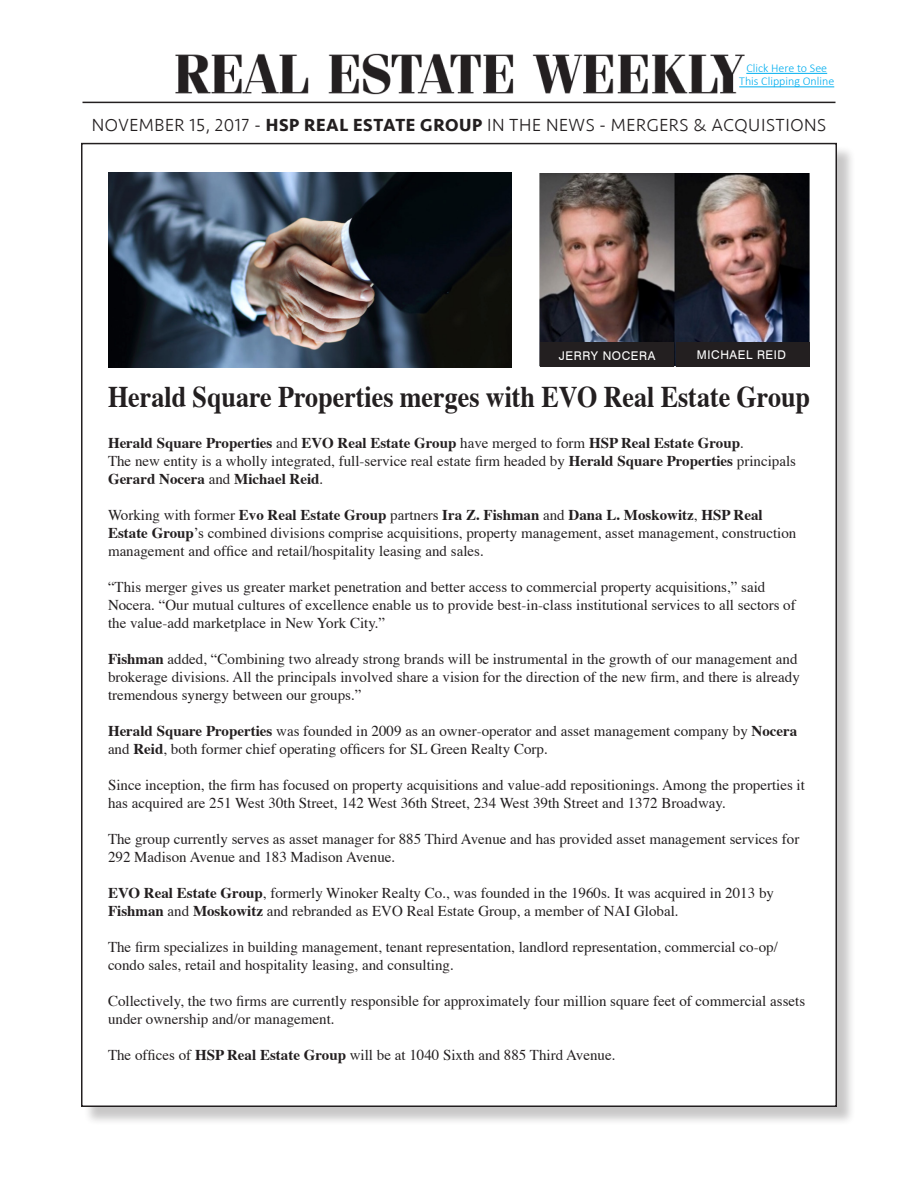
<style>
.page{position:relative;width:918px;height:1188px;background:#fff}
.page>*{position:absolute;margin:0;border:0;box-sizing:border-box;transform-origin:0 0}
.t1{font:700 30px "Times";color:#231f20;scale:.87 1}
.t2{font:300 18px "Seravek";letter-spacing:.03em;color:#231f20}
.t3{font:15px/18px "Times";color:#231f20}
.t4{font:700 15px "Times";color:#231f20}
.t5{font:300 12px "Calibri";color:#00aeef}
.t6{font:12px "Swiss 721 BT";letter-spacing:.05em;color:#fff}
.s1{font-weight:700}
.s2{font-weight:400}
</style>
<div class="page">
<div style="left:83px;top:145px;width:772px;height:980px;background:#231f20;opacity:.25"></div>
<div style="left:82px;top:144px;width:754px;height:962px;background:#fff"></div>
<hr style="left:82px;top:102px;width:754px;height:1px;background:#231f20">
<img style="left:175px;top:53px;width:574px;height:42px">
<hr style="left:746px;top:73px;width:81px;height:1px;background:#00aeef">
<hr style="left:739px;top:87px;width:95px;height:1px;background:#00aeef">
<img style="left:108px;top:173px;width:403px;height:194px">
<img style="left:539px;top:173px;width:271px;height:194px">
<div style="left:540px;top:342px;width:134px;height:24px;background:#231f20"></div>
<div style="left:676px;top:342px;width:134px;height:24px;background:#231f20"></div>
<p class="t5" style="left:746px;top:60px;width:82px">Click Here to See</p>
<p class="t5" style="left:739px;top:74px;width:97px">This Clipping Online</p>
<p class="t2" style="left:92px;top:114px;width:736px">NOVEMBER 15, 2017 - <span class="s1">HSP REAL ESTATE GROUP</span> IN THE NEWS - MERGERS &amp; ACQUISTIONS</p>
<p class="t6" style="left:559px;top:348px;width:98px">JERRY NOCERA</p>
<p class="t6" style="left:697px;top:347px;width:91px">MICHAEL REID</p>
<p class="t1" style="left:108px;top:368px;width:809px">Herald Square Properties merges with EVO Real Estate Group</p>
<p class="t4" style="left:108px;top:428px;width:637px">Herald Square Properties <span class="s2">and</span> EVO Real Estate Group <span class="s2">have merged to form</span> HSP Real Estate Group<span class="s2">.</span></p>
<p class="t3" style="left:108px;top:450px;width:690px">The new entity is a wholly integrated, full-service real estate firm headed by <span class="s1">Herald Square Properties</span> principals<br><span class="s1">Gerard Nocera</span> and <span class="s1">Michael Reid</span>.</p>
<p class="t3" style="left:108px;top:504px;width:690px">Working with former <span class="s1">Evo Real Estate Group</span> partners <span class="s1">Ira Z. Fishman</span> and <span class="s1">Dana L. Moskowitz</span>, <span class="s1">HSP Real<br>Estate Group</span>’s combined divisions comprise acquisitions, property management, asset management, construction management and office and retail/hospitality leasing and sales.</p>
<p class="t3" style="left:108px;top:576px;width:689px">“This merger gives us greater market penetration and better access to commercial property acquisitions,” said<br>Nocera. “Our mutual cultures of excellence enable us to provide best-in-class institutional services to all sectors of the value-add marketplace in New York City.”</p>
<p class="t3" style="left:108px;top:648px;width:693px"><span class="s1">Fishman</span> added, “Combining two already strong brands will be instrumental in the growth of our management and brokerage divisions. All the principals involved share a vision for the direction of the new firm, and there is already tremendous synergy between our groups.”</p>
<p class="t3" style="left:108px;top:720px;width:691px"><span class="s1">Herald Square Properties</span> was founded in 2009 as an owner-operator and asset management company by <span class="s1">Nocera </span>and <span class="s1">Reid</span>, both former chief operating officers for SL Green Realty Corp.</p>
<p class="t3" style="left:108px;top:774px;width:698px">Since inception, the firm has focused on property acquisitions and value-add repositionings. Among the properties it has acquired are 251 West 30th Street, 142 West 36th Street, 234 West 39th Street and 1372 Broadway.</p>
<p class="t3" style="left:108px;top:828px;width:693px">The group currently serves as asset manager for 885 Third Avenue and has provided asset management services for<br>292 Madison Avenue and 183 Madison Avenue.</p>
<p class="t3" style="left:108px;top:882px;width:668px"><span class="s1">EVO Real Estate Group</span>, formerly Winoker Realty Co., was founded in the 1960s. It was acquired in 2013 by<br><span class="s1">Fishman</span> and <span class="s1">Moskowitz</span> and rebranded as EVO Real Estate Group, a member of NAI Global.</p>
<p class="t3" style="left:108px;top:936px;width:671px">The firm specializes in building management, tenant representation, landlord representation, commercial co-op/ condo sales, retail and hospitality leasing, and consulting.</p>
<p class="t3" style="left:108px;top:990px;width:699px">Collectively, the two firms are currently responsible for approximately four million square feet of commercial assets under ownership and/or management.</p>
<p class="t3" style="left:108px;top:1044px;width:509px">The offices of <span class="s1">HSP Real Estate Group</span> will be at 1040 Sixth and 885 Third Avenue.</p>
</div>
